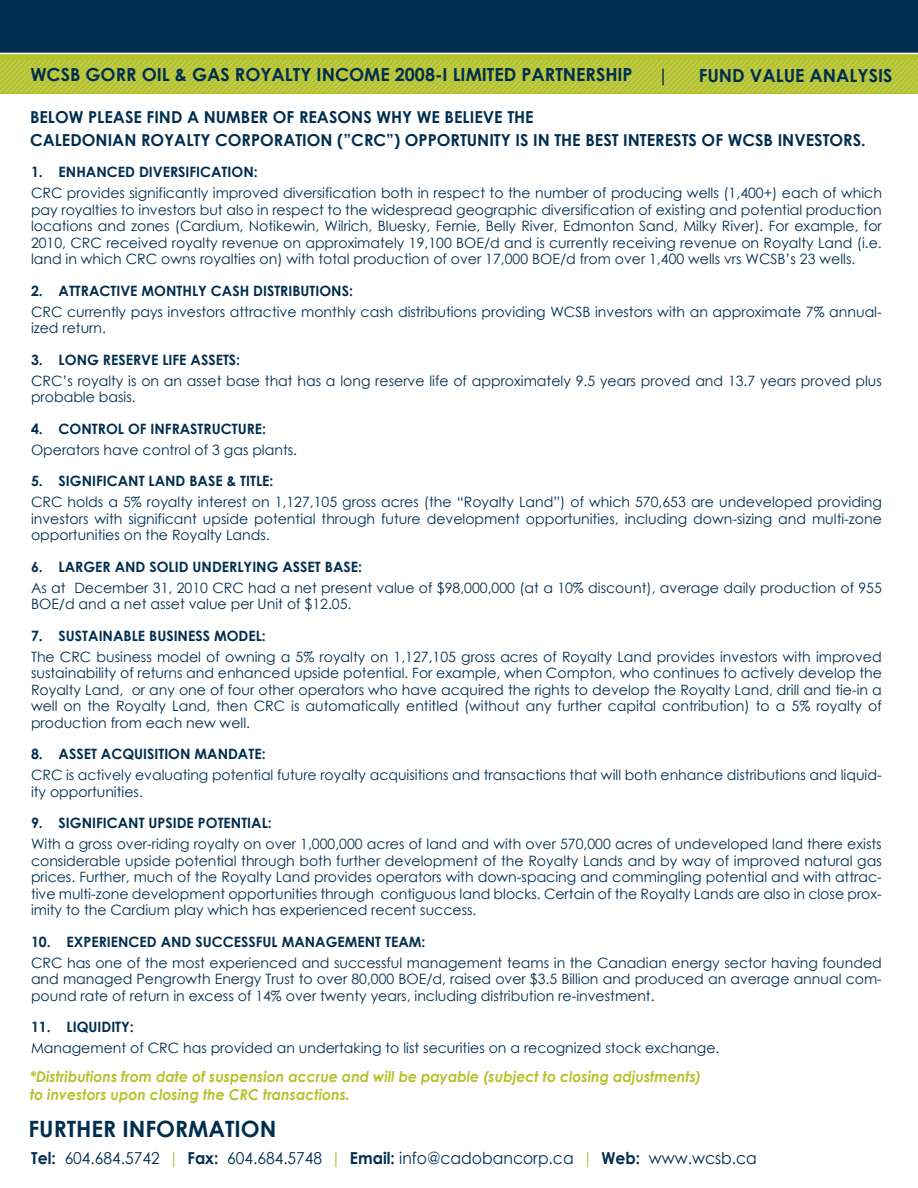
<style>
.page{position:relative;width:918px;height:1188px;background:#fff}
.page>*{position:absolute;margin:0;border:0;box-sizing:border-box;transform-origin:0 0}
.t1{font:700 22.5px "Century Gothic";color:#002e4f}
.t2{font:700 18px "Century Gothic";color:#002e4f}
.t3{font:700 16.5px/22.5px "Century Gothic";color:#002e4f}
.t4{font:16.5px "Century Gothic";color:#002e4f;scale:.95 1}
.t5{font:italic 700 15px/18px "Century Gothic";color:#b4c32b;scale:.95 1}
.t6{font:14.25px/21px "Century Gothic";color:#002e4f}
.s1{font-weight:700}
.s2{color:#b4c32b}
</style>
<div class="page">
<svg style="left:0;top:54px;width:918px;height:39px;background:#b6c431"></svg>
<div style="left:0;top:0;width:918px;height:53px;background:#002e4f"></div>
<svg style="left:0;top:60px;width:918px;height:32px;background:#b8c53c"></svg>
<p class="t2" style="left:30px;top:61px;width:604px">WCSB GORR OIL &amp; GAS ROYALTY INCOME 2008-I LIMITED PARTNERSHIP</p>
<p class="t2" style="left:658px;top:61px;width:12px">|</p>
<p class="t2" style="left:699px;top:61px;width:195px">FUND VALUE ANALYSIS</p>
<p class="t3" style="left:30px;top:105px;width:837px">BELOW PLEASE FIND A NUMBER OF REASONS WHY WE BELIEVE THE<br>CALEDONIAN ROYALTY CORPORATION (”CRC”) OPPORTUNITY IS IN THE BEST INTERESTS OF WCSB INVESTORS.</p>
<p class="t6" style="left:31px;top:161px;width:852px"><span class="s1">1. ENHANCED DIVERSIFICATION:<br></span>CRC provides significantly improved diversification both in respect to the number of producing wells (1,400+) each of which</p>
<p class="t6" style="left:31px;top:201px;width:852px;line-height:16.5px;text-align:justify">pay royalties to investors but also in respect to the widespread geographic diversification of existing and potential production locations and zones (Cardium, Notikewin, Wilrich, Bluesky, Fernie, Belly River, Edmonton Sand, Milky River). For example, for 2010, CRC received royalty revenue on approximately 19,100 BOE/d and is currently receiving revenue on Royalty Land (i.e. land in which CRC owns royalties on) with total production of over 17,000 BOE/d from over 1,400 wells vrs WCSB’s 23 wells.</p>
<p class="t6" style="left:31px;top:280px;width:852px"><span class="s1">2. ATTRACTIVE MONTHLY CASH DISTRIBUTIONS:<br></span>CRC currently pays investors attractive monthly cash distributions providing WCSB investors with an approximate 7% annual-</p>
<p class="t6" style="left:31px;top:317px;width:77px">ized return.</p>
<p class="t6" style="left:31px;top:349px;width:852px"><span class="s1">3. LONG RESERVE LIFE ASSETS:<br></span>CRC’s royalty is on an asset base that has a long reserve life of approximately 9.5 years proved and 13.7 years proved plus</p>
<p class="t6" style="left:31px;top:386px;width:106px">probable basis.</p>
<p class="t6" style="left:31px;top:418px;width:268px"><span class="s1">4. CONTROL OF INFRASTRUCTURE:<br></span>Operators have control of 3 gas plants.</p>
<p class="t6" style="left:31px;top:470px;width:852px"><span class="s1">5. SIGNIFICANT LAND BASE &amp; TITLE:<br></span>CRC holds a 5% royalty interest on 1,127,105 gross acres (the “Royalty Land”) of which 570,653 are undeveloped providing</p>
<p class="t6" style="left:31px;top:510px;width:852px;line-height:16.5px">investors with significant upside potential through future development opportunities, including down-sizing and multi-zone opportunities on the Royalty Lands.</p>
<p class="t6" style="left:31px;top:556px;width:852px"><span class="s1">6. LARGER AND SOLID UNDERLYING ASSET BASE:<br></span>As at December 31, 2010 CRC had a net present value of $98,000,000 (at a 10% discount), average daily production of 955</p>
<p class="t6" style="left:31px;top:593px;width:322px">BOE/d and a net asset value per Unit of $12.05.</p>
<p class="t6" style="left:31px;top:625px;width:852px"><span class="s1">7. SUSTAINABLE BUSINESS MODEL:<br></span>The CRC business model of owning a 5% royalty on 1,127,105 gross acres of Royalty Land provides investors with improved</p>
<p class="t6" style="left:31px;top:664px;width:852px;line-height:16.5px;text-align:justify">sustainability of returns and enhanced upside potential. For example, when Compton, who continues to actively develop the Royalty Land, or any one of four other operators who have acquired the rights to develop the Royalty Land, drill and tie-in a well on the Royalty Land, then CRC is automatically entitled (without any further capital contribution) to a 5% royalty of production from each new well.</p>
<p class="t6" style="left:31px;top:743px;width:852px"><span class="s1">8. ASSET ACQUISITION MANDATE:<br></span>CRC is actively evaluating potential future royalty acquisitions and transactions that will both enhance distributions and liquid-</p>
<p class="t6" style="left:31px;top:781px;width:113px">ity opportunities.</p>
<p class="t6" style="left:31px;top:812px;width:852px"><span class="s1">9. SIGNIFICANT UPSIDE POTENTIAL:<br></span>With a gross over-riding royalty on over 1,000,000 acres of land and with over 570,000 acres of undeveloped land there exists</p>
<p class="t6" style="left:31px;top:852px;width:852px;line-height:16.5px;text-align:justify">considerable upside potential through both further development of the Royalty Lands and by way of improved natural gas prices. Further, much of the Royalty Land provides operators with down-spacing and commingling potential and with attrac&shy;tive multi-zone development opportunities through contiguous land blocks. Certain of the Royalty Lands are also in close prox&shy;imity to the Cardium play which has experienced recent success.</p>
<p class="t6" style="left:31px;top:931px;width:852px"><span class="s1">10. EXPERIENCED AND SUCCESSFUL MANAGEMENT TEAM:<br></span>CRC has one of the most experienced and successful management teams in the Canadian energy sector having founded</p>
<p class="t6" style="left:31px;top:971px;width:852px;line-height:16.5px">and managed Pengrowth Energy Trust to over 80,000 BOE/d, raised over $3.5 Billion and produced an average annual com&shy;pound rate of return in excess of 14% over twenty years, including distribution re-investment.</p>
<p class="t6" style="left:31px;top:1016px;width:690px"><span class="s1">11. LIQUIDITY:<br></span>Management of CRC has provided an undertaking to list securities on a recognized stock exchange.</p>
<p class="t5" style="left:30px;top:1066px;width:708px">*Distributions from date of suspension accrue and will be payable (subject to closing adjustments) to investors upon closing the CRC transactions.</p>
<p class="t1" style="left:28px;top:1112px;width:249px">FURTHER INFORMATION</p>
<p class="t4" style="left:31px;top:1147px;width:765px"><span class="s1">Tel:</span> 604.684.5742 <span class="s2">|</span> <span class="s1">Fax:</span> 604.684.5748 <span class="s2">|</span> <span class="s1">Email:</span> info@cadobancorp.ca <span class="s2">|</span> <span class="s1">Web:</span> www.wcsb.ca</p>
</div>
